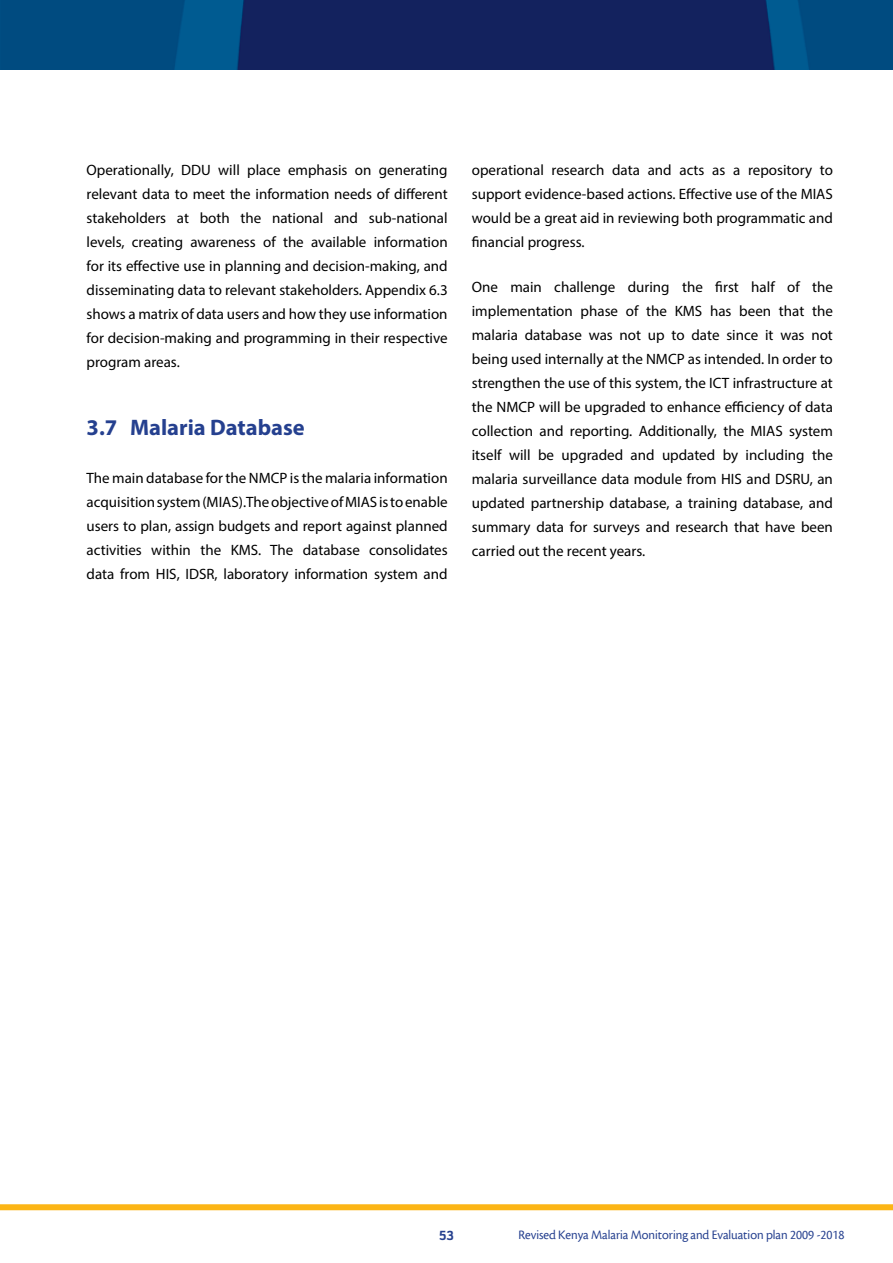
<style>
.page{position:relative;width:893px;height:1263px;background:#fff}
.page>*{position:absolute;margin:0;border:0;box-sizing:border-box;transform-origin:0 0}
.t1{font:700 22.5px "Myriad Pro";color:#25408f}
.t2{font:15px/24px "Myriad Pro";color:#000;text-align:justify}
.t3{font:13.5px "Cronos Display";color:#25408f}
.t4{font:700 13.5px "Eund";color:#25408f}
</style>
<div class="page">
<img style="left:0;top:0;width:893px;height:70px">
<div style="left:0;top:1204px;width:893px;height:6px;background:#fcb515"></div>
<p class="t2" style="left:87px;top:157px;width:363px">Operationally, DDU will place emphasis on generating relevant data to meet the information needs of different stakeholders at both the national and sub-national levels, creating awareness of the available information for its effective use in planning and decision-making, and disseminating data to relevant stakeholders. Appendix 6.3 shows a matrix of data users and how they use information for decision-making and programming in their respective program areas.</p>
<h1 class="t1" style="left:87px;top:412px;width:220px">3.7 Malaria Database</h1>
<p class="t2" style="left:87px;top:465px;width:363px">The main database for the NMCP is the malaria information acquisition system (MIAS).The objective of MIAS is to enable users to plan, assign budgets and report against planned activities within the KMS. The database consolidates data from HIS, IDSR, laboratory information system and</p>
<p class="t2" style="left:472px;top:157px;width:363px">operational research data and acts as a repository to support evidence-based actions. Effective use of the MIAS would be a great aid in reviewing both programmatic and financial progress.</p>
<p class="t2" style="left:472px;top:275px;width:363px">One main challenge during the first half of the implementation phase of the KMS has been that the malaria database was not up to date since it was not being used internally at the NMCP as intended. In order to strengthen the use of this system, the ICT infrastructure at the NMCP will be upgraded to enhance efficiency of data collection and reporting. Additionally, the MIAS system itself will be upgraded and updated by including the malaria surveillance data module from HIS and DSRU, an updated partnership database, a training database, and summary data for surveys and research that have been carried out the recent years.</p>
<p class="t4" style="left:439px;top:1227px;width:16px">53</p>
<p class="t3" style="left:518px;top:1228px;width:328px">Revised Kenya Malaria Monitoring and Evaluation plan 2009 -2018</p>
</div>
